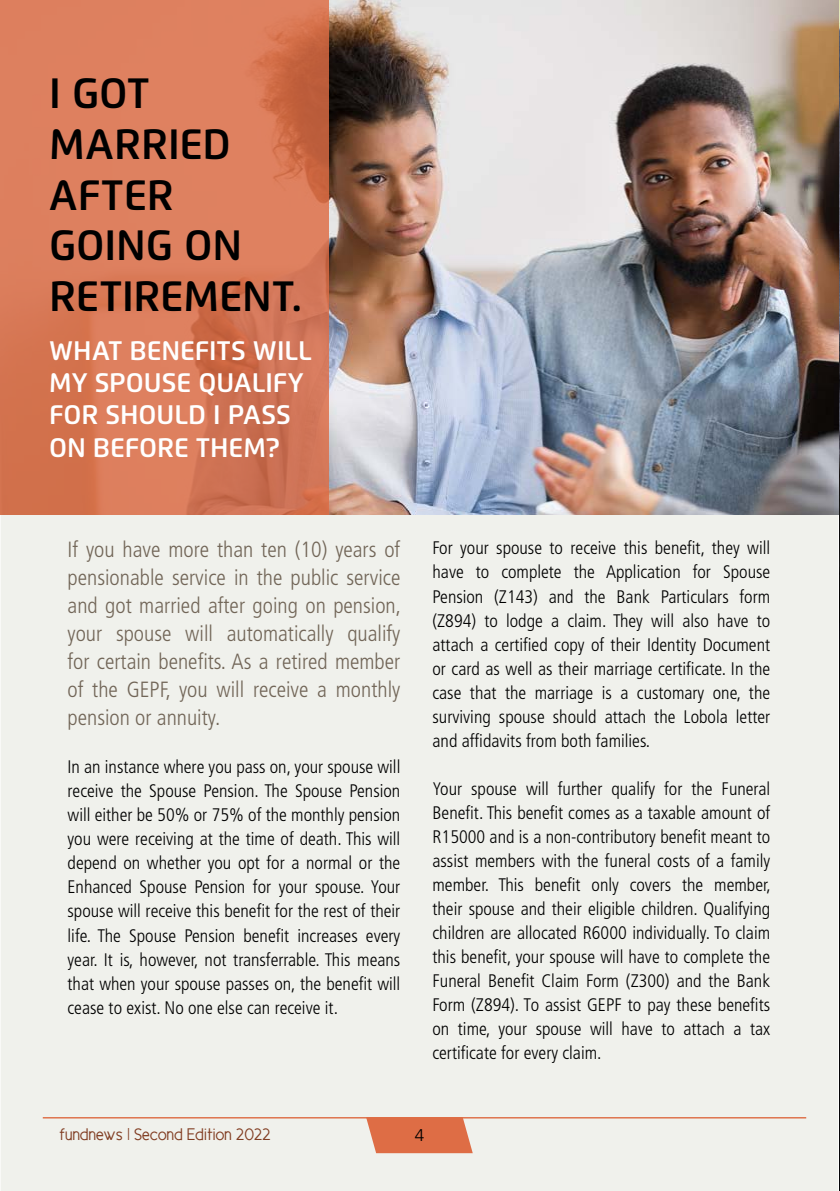
<style>
.page{position:relative;width:840px;height:1191px;background:#fff}
.page>*{position:absolute;margin:0;border:0;box-sizing:border-box;transform-origin:0 0}
.t1{font:600 42.4px/50.8px "Flexo";letter-spacing:-.005em;color:#000}
.t2{font:600 26.8px/32.2px "Flexo";color:#fff}
.t3{font:300 condensed 22px/28px "Frutiger LT Std";color:#726658;text-align:justify}
.t4{font:300 condensed 18.2px/24px "Frutiger LT Std";color:#000;text-align:justify}
.t5{font:17px "New Cicle Gordita";color:#813d22}
.t6{font:300 17px "Frutiger";color:#000}
</style>
<div class="page">
<div style="left:1px;top:515px;width:837px;height:676px;background:#f0f1ec"></div>
<svg style="left:366px;top:1118px;width:106px;height:35px;background:#df7853"></svg>
<hr style="left:43px;top:1117px;width:762px;height:1px;background:#de6d45">
<img style="left:329px;top:0;width:509px;height:515px">
<svg style="left:0;top:0;width:329px;height:515px;background:#d87a58"></svg>
<hr style="left:838px;top:0;width:1px;height:1191px;background:#050507">
<img style="left:838px;top:0;width:1px;height:639px">
<h1 class="t1" style="left:49px;top:67px;width:254px">I GOT<br>MARRIED<br>AFTER<br>GOING ON<br>RETIREMENT.</h1>
<h2 class="t2" style="left:49px;top:334px;width:263px">WHAT BENEFITS WILL<br>MY SPOUSE QUALIFY<br>FOR SHOULD I PASS<br>ON BEFORE THEM?</h2>
<p class="t3" style="left:68px;top:536px;width:335px">If you have more than ten (10) years of pensionable service in the public service and got married after going on pension, your spouse will automatically qualify for certain benefits. As a retired member of the GEPF, you will receive a monthly pension or annuity.</p>
<p class="t4" style="left:68px;top:755px;width:334px">In an instance where you pass on, your spouse will receive the Spouse Pension. The Spouse Pension will either be 50% or 75% of the monthly pension you were receiving at the time of death. This will depend on whether you opt for a normal or the Enhanced Spouse Pension for your spouse. Your spouse will receive this benefit for the rest of their life. The Spouse Pension benefit increases every year. It is, however, not transferrable. This means that when your spouse passes on, the benefit will cease to exist. No one else can receive it.</p>
<p class="t4" style="left:432px;top:536px;width:339px">For your spouse to receive this benefit, they will have to complete the Application for Spouse Pension (Z143) and the Bank Particulars form (Z894) to lodge a claim. They will also have to attach a certified copy of their Identity Document or card as well as their marriage certificate. In the case that the marriage is a customary one, the surviving spouse should attach the Lobola letter and affidavits from both families.</p>
<p class="t4" style="left:432px;top:776px;width:340px">Your spouse will further qualify for the Funeral Benefit. This benefit comes as a taxable amount of R15000 and is a non-contributory benefit meant to assist members with the funeral costs of a family member. This benefit only covers the member, their spouse and their eligible children. Qualifying children are allocated R6000 individually. To claim this benefit, your spouse will have to complete the Funeral Benefit Claim Form (Z300) and the Bank Form (Z894). To assist GEPF to pay these benefits on time, your spouse will have to attach a tax certificate for every claim.</p>
<p class="t5" style="left:60px;top:1125px;width:212px">fundnews | Second Edition 2022</p>
<p class="t6" style="left:414px;top:1125px;width:11px">4</p>
</div>
